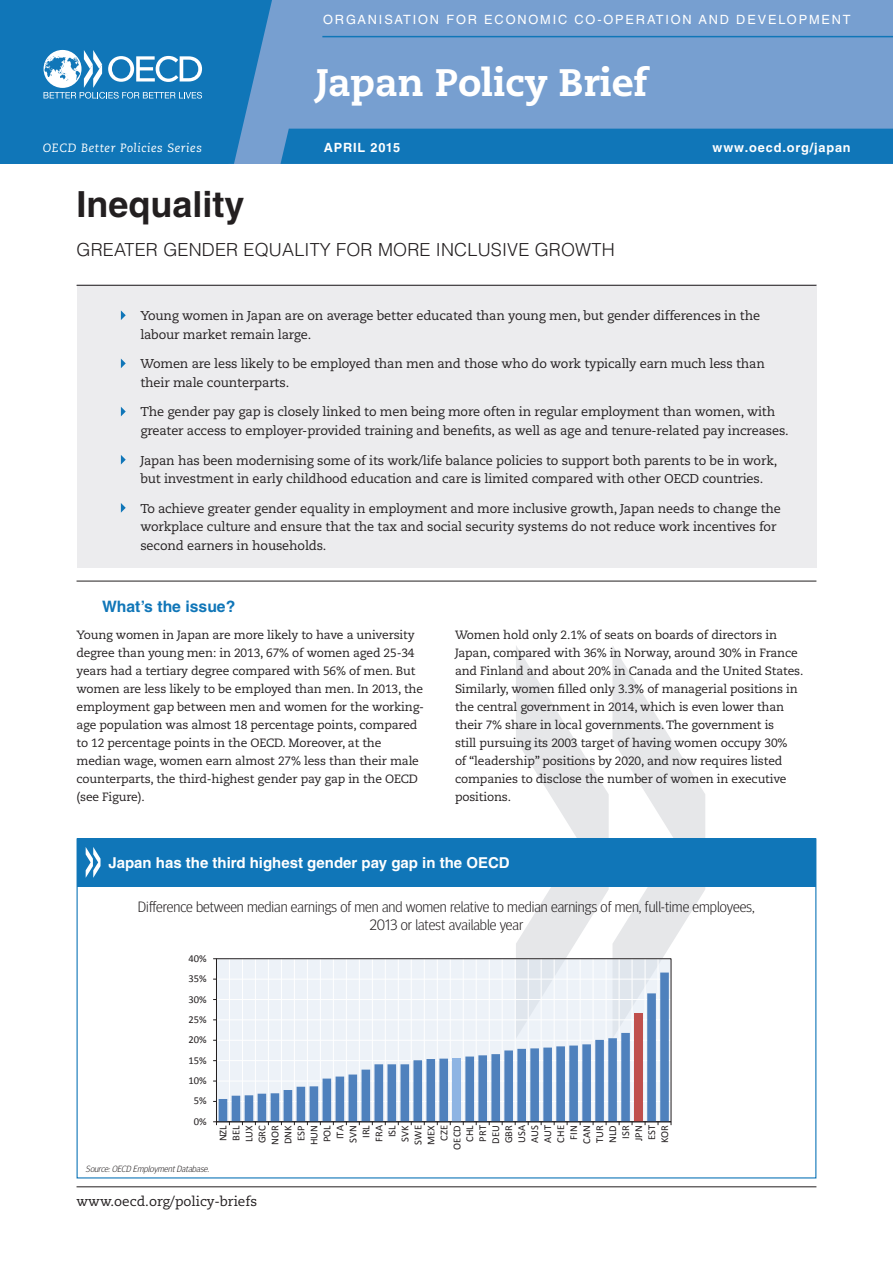
<style>
.page{position:relative;width:893px;height:1263px;background:#fff}
.page>*{position:absolute;margin:0;border:0;box-sizing:border-box;transform-origin:0 0}
.t1{font:800 38.25px "Caecilia LT Std";letter-spacing:-.005em;color:#fff}
.t2{font:700 36px "Helvetica LT Std";color:#231f20}
.t3{font:300 18px "Helvetica LT Std";letter-spacing:.01em;color:#231f20}
.Titles{font:700 15.75px "Helvetica LT Std";color:#1076b8}
.t4{font:300 15px/18px "Meta Headline OT";color:#231f20;text-align:center}
.t5{font:700 15px "Helvetica LT Std";color:#fff}
.t6{font:13.5px "Caecilia";color:#231f20}
.Bullets__1st_box{font:12.75px/18.8px "Caecilia";letter-spacing:-.01em;color:#231f20}
.t7{font:12.75px "Helvetica LT Std";letter-spacing:.145em;color:#fff}
.t8{font:700 12.75px "Helvetica LT Std";letter-spacing:.065em;color:#fff}
.Main_text{font:12px/18px "Caecilia";letter-spacing:-.01em;color:#231f20}
.t9{font:italic 12px "Caecilia LT Std";letter-spacing:.05em;color:#fff}
.t10{font:10.5px/13px "Calibri";color:#231f20;text-align:right}
.t11{font:italic 300 9px "Meta Headline OT";color:#231f20}
</style>
<div class="page">
<svg style="left:516px;top:646px;width:189px;height:313px"></svg>
<hr style="left:77px;top:1186px;width:739px;height:1px;background:#231f20">
<div style="left:77px;top:285px;width:739px;height:283px;background:#ececee"></div>
<hr style="left:77px;top:285px;width:739px;height:1px;background:#231f20">
<hr style="left:77px;top:581px;width:739px;height:1px;background:#231f20">
<svg style="left:121px;top:310px;width:5px;height:10px"></svg>
<svg style="left:121px;top:359px;width:5px;height:9px"></svg>
<svg style="left:121px;top:407px;width:5px;height:9px"></svg>
<svg style="left:121px;top:455px;width:5px;height:9px"></svg>
<svg style="left:121px;top:503px;width:5px;height:10px"></svg>
<div style="left:77px;top:838px;width:739px;height:49px;background:#1076b8"></div>
<svg style="left:86px;top:847px;width:15px;height:31px"></svg>
<div style="left:216px;top:959px;width:455px;height:163px;background:#dce6f2;opacity:.5"></div>
<hr style="left:216px;top:1101px;width:455px;height:1px;background:#fff">
<hr style="left:216px;top:1081px;width:455px;height:1px;background:#fff">
<hr style="left:216px;top:1060px;width:455px;height:1px;background:#fff">
<hr style="left:216px;top:1040px;width:455px;height:1px;background:#fff">
<hr style="left:216px;top:1019px;width:455px;height:1px;background:#fff">
<hr style="left:216px;top:999px;width:455px;height:1px;background:#fff">
<hr style="left:216px;top:979px;width:455px;height:1px;background:#fff">
<hr style="left:229px;top:959px;width:1px;height:163px;background:#fff">
<hr style="left:242px;top:959px;width:1px;height:163px;background:#fff">
<hr style="left:255px;top:959px;width:1px;height:163px;background:#fff">
<hr style="left:268px;top:959px;width:1px;height:163px;background:#fff">
<hr style="left:281px;top:959px;width:1px;height:163px;background:#fff">
<hr style="left:294px;top:959px;width:1px;height:163px;background:#fff">
<hr style="left:307px;top:959px;width:1px;height:163px;background:#fff">
<hr style="left:320px;top:959px;width:1px;height:163px;background:#fff">
<hr style="left:333px;top:959px;width:1px;height:163px;background:#fff">
<hr style="left:346px;top:959px;width:1px;height:163px;background:#fff">
<hr style="left:359px;top:959px;width:1px;height:163px;background:#fff">
<hr style="left:372px;top:959px;width:1px;height:163px;background:#fff">
<hr style="left:385px;top:959px;width:1px;height:163px;background:#fff">
<hr style="left:398px;top:959px;width:1px;height:163px;background:#fff">
<hr style="left:411px;top:959px;width:1px;height:163px;background:#fff">
<hr style="left:424px;top:959px;width:1px;height:163px;background:#fff">
<hr style="left:437px;top:959px;width:1px;height:163px;background:#fff">
<hr style="left:450px;top:959px;width:1px;height:163px;background:#fff">
<hr style="left:463px;top:959px;width:1px;height:163px;background:#fff">
<hr style="left:476px;top:959px;width:1px;height:163px;background:#fff">
<hr style="left:489px;top:959px;width:1px;height:163px;background:#fff">
<hr style="left:502px;top:959px;width:1px;height:163px;background:#fff">
<hr style="left:515px;top:959px;width:1px;height:163px;background:#fff">
<hr style="left:528px;top:959px;width:1px;height:163px;background:#fff">
<hr style="left:541px;top:959px;width:1px;height:163px;background:#fff">
<hr style="left:554px;top:959px;width:1px;height:163px;background:#fff">
<hr style="left:567px;top:959px;width:1px;height:163px;background:#fff">
<hr style="left:580px;top:959px;width:1px;height:163px;background:#fff">
<hr style="left:593px;top:959px;width:1px;height:163px;background:#fff">
<hr style="left:606px;top:959px;width:1px;height:163px;background:#fff">
<hr style="left:619px;top:959px;width:1px;height:163px;background:#fff">
<hr style="left:632px;top:959px;width:1px;height:163px;background:#fff">
<hr style="left:645px;top:959px;width:1px;height:163px;background:#fff">
<hr style="left:658px;top:959px;width:1px;height:163px;background:#fff">
<svg style="left:219px;top:972px;width:450px;height:149px;fill:#edf2f8"></svg>
<hr style="left:216px;top:959px;width:1px;height:163px;background:#231f20">
<hr style="left:216px;top:1121px;width:455px;height:1px;background:#231f20">
<div style="left:0;top:0;width:893px;height:164px;background:#779fd0"></div>
<div style="left:280px;top:129px;width:613px;height:35px;background:#1076b8"></div>
<svg style="left:0;top:0;width:272px;height:164px;background:#2480bd"></svg>
<hr style="left:322px;top:36px;width:571px;height:1px;background:#1076b8">
<p class="t7" style="left:323px;top:12px;width:529px">ORGANISATION FOR ECONOMIC CO-OPERATION AND DEVELOPMENT</p>
<p class="t1" style="left:316px;top:59px;width:333px">Japan Policy Brief</p>
<p class="t9" style="left:43px;top:141px;width:161px">OECD Better Policies Series</p>
<p class="t8" style="left:324px;top:140px;width:78px">APRIL 2015</p>
<p class="t8" style="left:713px;top:140px;width:140px">www.oecd.org/japan</p>
<p class="t2" style="left:77px;top:183px;width:170px">Inequality</p>
<p class="t3" style="left:77px;top:238px;width:540px">GREATER GENDER EQUALITY FOR MORE INCLUSIVE GROWTH</p>
<p class="Bullets__1st_box" style="left:140px;top:307px;width:621px">Young women in Japan are on average better educated than young men, but gender differences in the labour market remain large.</p>
<p class="Bullets__1st_box" style="left:140px;top:355px;width:626px">Women are less likely to be employed than men and those who do work typically earn much less than their male counterparts.</p>
<p class="Bullets__1st_box" style="left:140px;top:403px;width:650px">The gender pay gap is closely linked to men being more often in regular employment than women, with greater access to employer-provided training and benefits, as well as age and tenure-related pay increases.</p>
<p class="Bullets__1st_box" style="left:140px;top:451px;width:638px">Japan has been modernising some of its work/life balance policies to support both parents to be in work, but investment in early childhood education and care is limited compared with other OECD countries.</p>
<p class="Bullets__1st_box" style="left:140px;top:499px;width:642px">To achieve greater gender equality in employment and more inclusive growth, Japan needs to change the workplace culture and ensure that the tax and social security systems do not reduce work incentives for second earners in households.</p>
<p class="Titles" style="left:102px;top:597px;width:135px">What’s the issue?</p>
<p class="Main_text" style="left:77px;top:626px;width:349px">Young women in Japan are more likely to have a university degree than young men: in 2013, 67% of women aged 25-34 years had a tertiary degree compared with 56% of men. But women are less likely to be employed than men. In 2013, the employment gap between men and women for the working&shy;age population was almost 18 percentage points, compared to 12 percentage points in the OECD. Moreover, at the median wage, women earn almost 27% less than their male counterparts, the third-highest gender pay gap in the OECD (see Figure).</p>
<p class="Main_text" style="left:455px;top:626px;width:350px">Women hold only 2.1% of seats on boards of directors in Japan, compared with 36% in Norway, around 30% in France and Finland and about 20% in Canada and the United States.<br>Similarly, women filled only 3.3% of managerial positions in the central government in 2014, which is even lower than their 7% share in local governments. The government is<br>still pursuing its 2003 target of having women occupy 30%<br>of “leadership” positions by 2020, and now requires listed companies to disclose the number of women in executive positions.</p>
<p class="t5" style="left:109px;top:854px;width:403px">Japan has the third highest gender pay gap in the OECD</p>
<p class="t4" style="left:138px;top:898px;width:619px">Difference between median earnings of men and women relative to median earnings of men, full-time employees,<br>2013 or latest available year</p>
<p class="t10" style="left:188px;top:952px;width:20px">40%</p>
<p class="t10" style="left:188px;top:972px;width:20px">35%</p>
<p class="t10" style="left:188px;top:992px;width:20px">30%</p>
<p class="t10" style="left:188px;top:1013px;width:20px">25%</p>
<p class="t10" style="left:188px;top:1033px;width:20px">20%</p>
<p class="t10" style="left:188px;top:1054px;width:20px">15%</p>
<p class="t10" style="left:188px;top:1074px;width:20px">10%</p>
<p class="t10" style="left:194px;top:1094px;width:14px">5%</p>
<p class="t10" style="left:194px;top:1115px;width:14px">0%</p>
<p class="t11" style="left:86px;top:1163px;width:127px">Source:OECD EmploymentDatabase.</p>
<p class="t10" style="left:217px;top:1149px;width:26px;rotate:-90deg">NZL<br>BEL<br>LUX<br>GRC<br>NOR<br>DNK<br>ESP<br>HUN<br>POL<br>ITA<br>SVN<br>IRL<br>FRA<br>ISL<br>SVK<br>SWE<br>MEX<br>CZE<br>OECD<br>CHL<br>PRT<br>DEU<br>GBR<br>USA<br>AUS<br>AUT<br>CHE<br>FIN<br>CAN<br>TUR<br>NLD<br>ISR<br>JPN<br>EST<br>KOR</p>
<p class="t6" style="left:77px;top:1194px;width:182px">www.oecd.org/policy-briefs</p>
</div>
